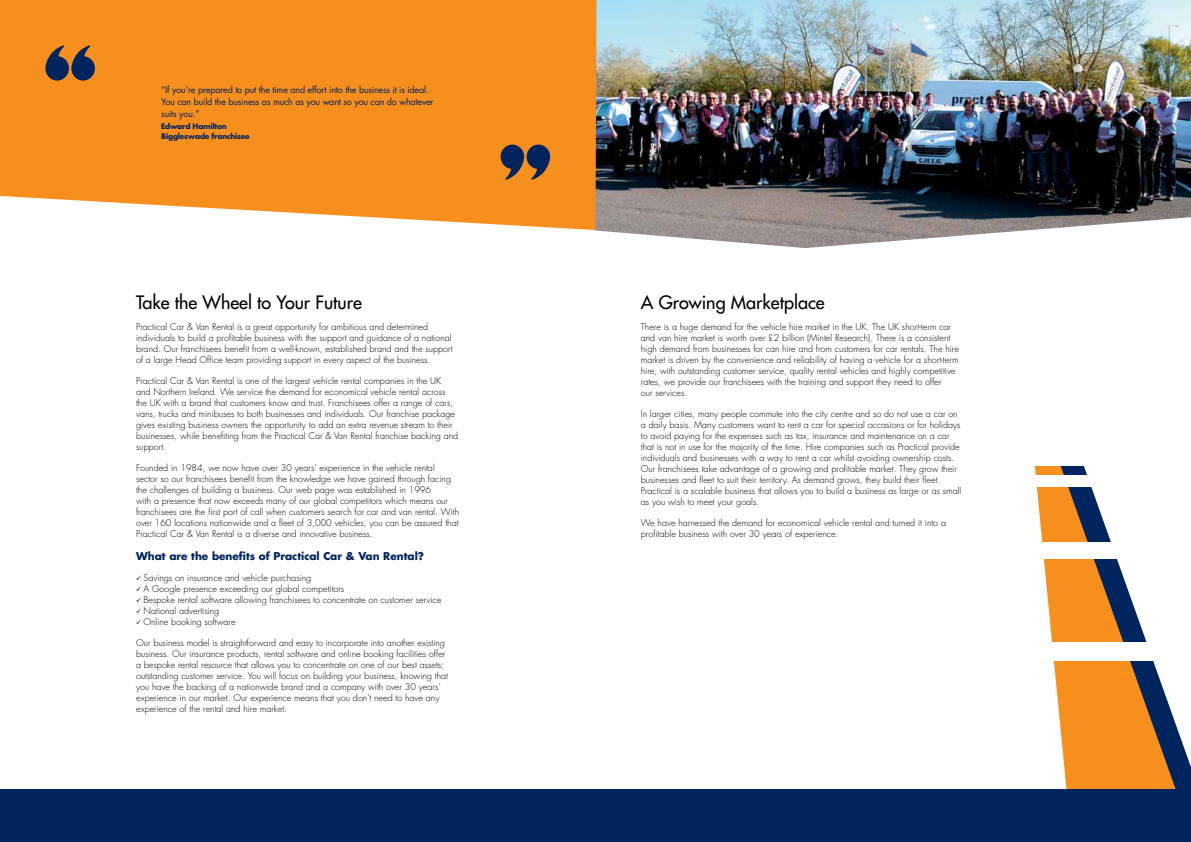
<style>
.page{position:relative;width:1191px;height:842px;background:#fff}
.page>*{position:absolute;margin:0;border:0;box-sizing:border-box;transform-origin:0 0}
.t1{font:18px "Futura";color:#000}
.t2{font:700 10.5px "Futura Std";color:#00245d}
.t3{font:300 9px/11px "Futura Std";color:#000}
.t4{font:9px/12px "Futura";letter-spacing:-.02em;color:#00245d}
.t5{font:700 7.5px/10px "Futura";letter-spacing:-.03em;color:#00245d}
</style>
<div class="page">
<svg style="left:1034px;top:466px;width:53px;height:9px"></svg>
<svg style="left:1036px;top:487px;width:75px;height:55px"></svg>
<svg style="left:1044px;top:559px;width:102px;height:83px"></svg>
<svg style="left:1053px;top:661px;width:138px;height:129px"></svg>
<svg style="left:0;top:0;width:595px;height:230px;background:#f7972f"></svg>
<img style="left:595px;top:0;width:596px;height:248px">
<svg style="left:45px;top:45px;width:50px;height:36px;background:#654f42"></svg>
<div style="left:0;top:790px;width:1191px;height:52px;background:#00245d"></div>
<svg style="left:500px;top:145px;width:50px;height:35px;background:#614e43"></svg>
<p class="t4" style="left:161px;top:83px;width:274px">“If you’re prepared to put the time and effort into the business it is ideal.<br>You can build the business as much as you want so you can do whatever suits you.”</p>
<p class="t5" style="left:161px;top:121px;width:90px">Edward Hamilton<br>Biggleswade franchisee</p>
<h1 class="t1" style="left:136px;top:291px;width:227px">Take the Wheel to Your Future</h1>
<p class="t3" style="left:136px;top:322px;width:318px">Practical Car &amp; Van Rental is a great opportunity for ambitious and determined individuals to build a profitable business with the support and guidance of a national brand. Our franchisees benefit from a well-known, established brand and the support of a large Head Office team providing support in every aspect of the business.</p>
<p class="t3" style="left:136px;top:376px;width:324px">Practical Car &amp; Van Rental is one of the largest vehicle rental companies in the UK<br>and Northern Ireland. We service the demand for economical vehicle rental across the UK with a brand that customers know and trust. Franchisees offer a range of cars, vans, trucks and minibuses to both businesses and individuals. Our franchise package gives existing business owners the opportunity to add an extra revenue stream to their businesses, while benefiting from the Practical Car &amp; Van Rental franchise backing and support.</p>
<p class="t3" style="left:136px;top:463px;width:324px">Founded in 1984, we now have over 30 years’ experience in the vehicle rental<br>sector so our franchisees benefit from the knowledge we have gained through facing the challenges of building a business. Our web page was established in 1996<br>with a presence that now exceeds many of our global competitors which means our franchisees are the first port of call when customers search for car and van rental. With over 160 locations nationwide and a fleet of 3,000 vehicles, you can be assured that Practical Car &amp; Van Rental is a diverse and innovative business.</p>
<p class="t2" style="left:136px;top:549px;width:289px">What are the benefits of Practical Car &amp; Van Rental?</p>
<p class="t3" style="left:143px;top:573px;width:299px">Savings on insurance and vehicle purchasing<br>A Google presence exceeding our global competitors<br>Bespoke rental software allowing franchisees to concentrate on customer service National advertising<br>Online booking software</p>
<p class="t3" style="left:136px;top:638px;width:313px">Our business model is straightforward and easy to incorporate into another existing business. Our insurance products, rental software and online booking facilities offer a bespoke rental resource that allows you to concentrate on one of our best assets; outstanding customer service. You will focus on building your business, knowing that you have the backing of a nationwide brand and a company with over 30 years’ experience in our market. Our experience means that you don’t need to have any experience of the rental and hire market.</p>
<h1 class="t1" style="left:641px;top:291px;width:185px">A Growing Marketplace</h1>
<p class="t3" style="left:641px;top:322px;width:320px">There is a huge demand for the vehicle hire market in the UK. The UK short-term car and van hire market is worth over £2 billion (Mintel Research). There is a consistent high demand from businesses for can hire and from customers for car rentals. The hire market is driven by the convenience and reliability of having a vehicle for a short-term hire, with outstanding customer service, quality rental vehicles and highly competitive rates, we provide our franchisees with the training and support they need to offer<br>our services.</p>
<p class="t3" style="left:641px;top:409px;width:322px">In larger cities, many people commute into the city centre and so do not use a car on a daily basis. Many customers want to rent a car for special occasions or for holidays to avoid paying for the expenses such as tax, insurance and maintenance on a car that is not in use for the majority of the time. Hire companies such as Practical provide individuals and businesses with a way to rent a car whilst avoiding ownership costs.<br>Our franchisees take advantage of a growing and profitable market. They grow their businesses and fleet to suit their territory. As demand grows, they build their fleet.<br>Practical is a scalable business that allows you to build a business as large or as small as you wish to meet your goals.</p>
<p class="t3" style="left:641px;top:518px;width:307px">We have harnessed the demand for economical vehicle rental and turned it into a profitable business with over 30 years of experience.</p>
</div>
